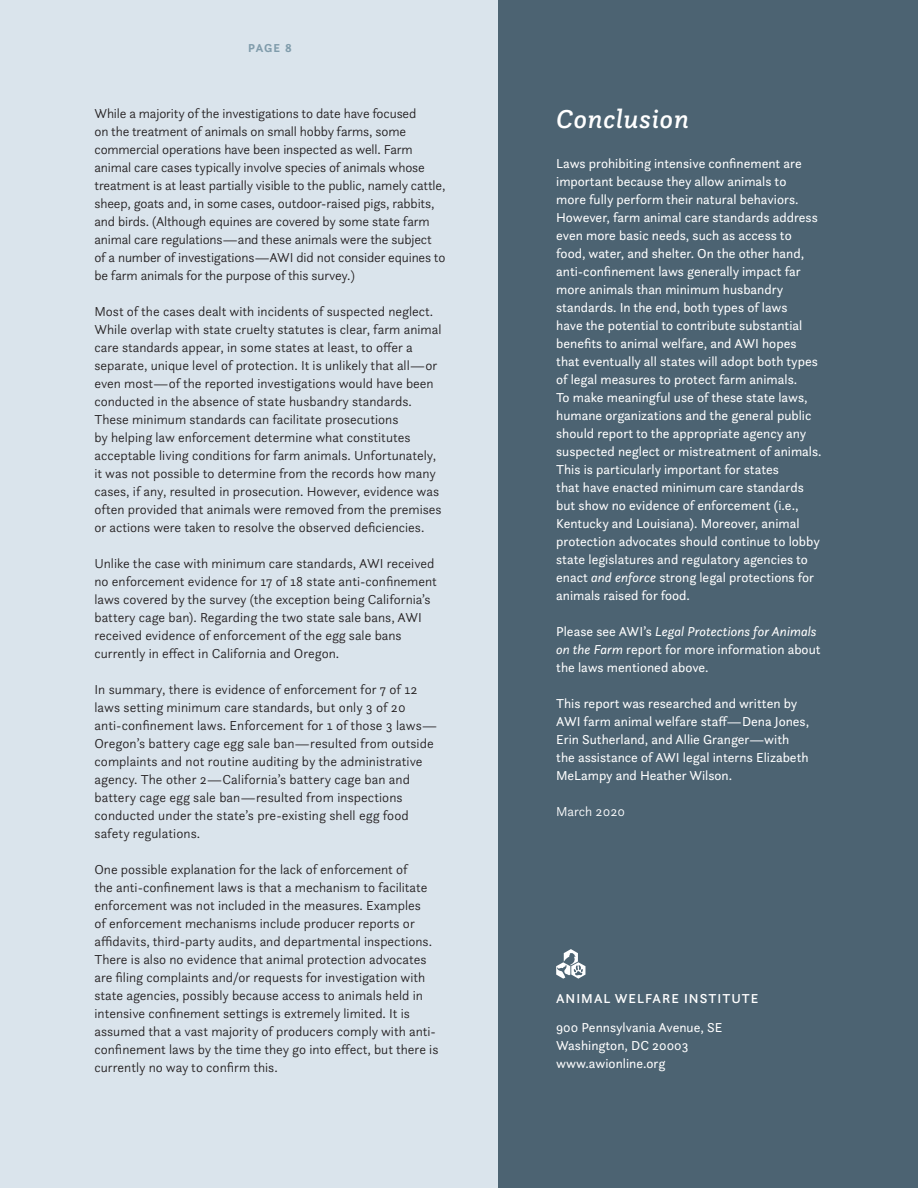
<style>
.page{position:relative;width:918px;height:1188px;background:#fff}
.page>*{position:absolute;margin:0;border:0;box-sizing:border-box;transform-origin:0 0}
.t1{font:italic 500 27px "Questa Slab";letter-spacing:.025em;color:#fff}
.t2{font:300 13.5px/18px "Questa Sans";color:#231f20}
.t3{font:13.5px/18px "Questa Sans";color:#fff}
.t4{font:500 13.5px "Questa Sans";letter-spacing:.075em;color:#fff}
.t5{font:300 13.5px "Questa Sans";color:#fff}
.t6{font:700 12px "Questa Sans";color:#809cab}
.s1{font-style:italic}
</style>
<div class="page">
<div style="left:498px;top:0;width:420px;height:1188px;background:#4c6372"></div>
<div style="left:0;top:0;width:498px;height:1188px;background:#dae4ec"></div>
<svg style="left:556px;top:949px;width:29px;height:30px"></svg>
<p class="t6" style="left:248px;top:40px;width:45px">PAGE 8</p>
<p class="t2" style="left:94px;top:104px;width:353px">While a majority of the investigations to date have focused<br>on the treatment of animals on small hobby farms, some commercial operations have been inspected as well. Farm animal care cases typically involve species of animals whose treatment is at least partially visible to the public, namely cattle, sheep, goats and, in some cases, outdoor-raised pigs, rabbits, and birds. (Although equines are covered by some state farm animal care regulations—and these animals were the subject of a number of investigations—AWI did not consider equines to be farm animals for the purpose of this survey.)</p>
<p class="t2" style="left:94px;top:302px;width:349px">Most of the cases dealt with incidents of suspected neglect.<br>While overlap with state cruelty statutes is clear, farm animal care standards appear, in some states at least, to offer a separate, unique level of protection. It is unlikely that all—or even most—of the reported investigations would have been conducted in the absence of state husbandry standards.<br>These minimum standards can facilitate prosecutions<br>by helping law enforcement determine what constitutes acceptable living conditions for farm animals. Unfortunately, it was not possible to determine from the records how many cases, if any, resulted in prosecution. However, evidence was often provided that animals were removed from the premises or actions were taken to resolve the observed deficiencies.</p>
<p class="t2" style="left:94px;top:554px;width:344px">Unlike the case with minimum care standards, AWI received no enforcement evidence for 17 of 18 state anti-confinement laws covered by the survey (the exception being California’s battery cage ban). Regarding the two state sale bans, AWI received evidence of enforcement of the egg sale bans currently in effect in California and Oregon.</p>
<p class="t2" style="left:94px;top:680px;width:344px">In summary, there is evidence of enforcement for 7 of 12 laws setting minimum care standards, but only 3 of 20 anti-confinement laws. Enforcement for 1 of those 3 laws— Oregon’s battery cage egg sale ban—resulted from outside complaints and not routine auditing by the administrative agency. The other 2—California’s battery cage ban and battery cage egg sale ban—resulted from inspections conducted under the state’s pre-existing shell egg food safety regulations.</p>
<p class="t2" style="left:94px;top:860px;width:346px">One possible explanation for the lack of enforcement of<br>the anti-confinement laws is that a mechanism to facilitate enforcement was not included in the measures. Examples<br>of enforcement mechanisms include producer reports or affidavits, third-party audits, and departmental inspections.<br>There is also no evidence that animal protection advocates are filing complaints and/or requests for investigation with state agencies, possibly because access to animals held in intensive confinement settings is extremely limited. It is assumed that a vast majority of producers comply with anti&shy;confinement laws by the time they go into effect, but there is currently no way to confirm this.</p>
<p class="t1" style="left:556px;top:102px;width:134px">Conclusion</p>
<p class="t3" style="left:556px;top:154px;width:267px">Laws prohibiting intensive confinement are important because they allow animals to<br>more fully perform their natural behaviors.<br>However, farm animal care standards address even more basic needs, such as access to food, water, and shelter. On the other hand, anti-confinement laws generally impact far more animals than minimum husbandry standards. In the end, both types of laws<br>have the potential to contribute substantial benefits to animal welfare, and AWI hopes that eventually all states will adopt both types of legal measures to protect farm animals.<br>To make meaningful use of these state laws, humane organizations and the general public should report to the appropriate agency any suspected neglect or mistreatment of animals.<br>This is particularly important for states<br>that have enacted minimum care standards but show no evidence of enforcement (i.e., Kentucky and Louisiana). Moreover, animal protection advocates should continue to lobby state legislatures and regulatory agencies to enact <span class="s1">and enforce</span> strong legal protections for animals raised for food.</p>
<p class="t3" style="left:556px;top:622px;width:266px">Please see AWI’s <span class="s1">Legal Protections for Animals on the Farm</span> report for more information about the laws mentioned above.</p>
<p class="t3" style="left:556px;top:694px;width:254px">This report was researched and written by AWI farm animal welfare staff—Dena Jones, Erin Sutherland, and Allie Granger—with the assistance of AWI legal interns Elizabeth MeLampy and Heather Wilson.</p>
<p class="t5" style="left:556px;top:803px;width:70px">March 2020</p>
<p class="t4" style="left:556px;top:990px;width:204px">ANIMAL WELFARE INSTITUTE</p>
<p class="t3" style="left:556px;top:1018px;width:168px">900 Pennsylvania Avenue, SE</p>
<p class="t3" style="left:556px;top:1036px;width:134px">Washington, DC 20003</p>
<p class="t3" style="left:556px;top:1054px;width:111px">www.awionline.org</p>
</div>
